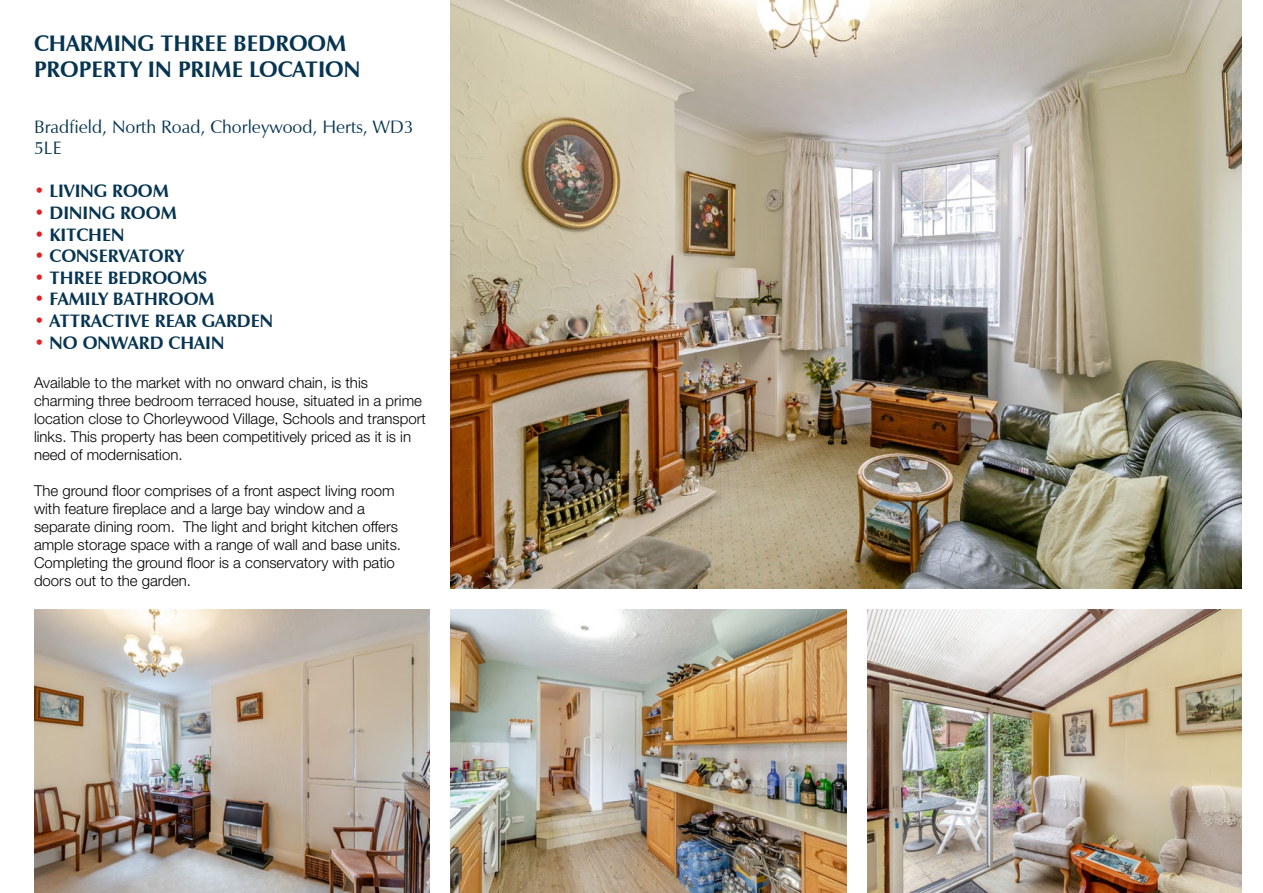
<style>
.page{position:relative;width:1263px;height:893px;background:#fff}
.page>*{position:absolute;margin:0;border:0;box-sizing:border-box;transform-origin:0 0}
.t1{font:700 22.5px/25.5px "Zapf Humanist 601 BT";color:#063451}
.t2{font:700 18px "Zapf Humanist 601 BT";color:#063451}
.t3{font:18px/21.6px "Zapf Humanist 601 BT";color:#063451}
.t4{font:300 15px/18px "Helvetica Neue LT Std";color:#000}
.s1{color:#e22126}
</style>
<div class="page">
<img style="left:867px;top:609px;width:375px;height:284px">
<img style="left:451px;top:609px;width:395px;height:284px">
<img style="left:34px;top:609px;width:395px;height:284px">
<img style="left:451px;top:0;width:791px;height:588px">
<h1 class="t1" style="left:34px;top:31px;width:328px">CHARMING THREE BEDROOM<br>PROPERTY IN PRIME LOCATION</h1>
<p class="t3" style="left:34px;top:116px;width:381px">Bradfield, North Road, Chorleywood, Herts, WD3<br>5LE</p>
<p class="t2" style="left:34px;top:180px;width:136px"><span class="s1">•</span> LIVING ROOM</p>
<p class="t2" style="left:34px;top:202px;width:144px"><span class="s1">•</span> DINING ROOM</p>
<p class="t2" style="left:34px;top:223px;width:92px"><span class="s1">•</span> KITCHEN</p>
<p class="t2" style="left:34px;top:245px;width:152px"><span class="s1">•</span> CONSERVATORY</p>
<p class="t2" style="left:34px;top:266px;width:175px"><span class="s1">•</span> THREE BEDROOMS</p>
<p class="t2" style="left:34px;top:288px;width:182px"><span class="s1">•</span> FAMILY BATHROOM</p>
<p class="t2" style="left:34px;top:310px;width:241px"><span class="s1">•</span> ATTRACTIVE REAR GARDEN</p>
<p class="t2" style="left:34px;top:331px;width:192px"><span class="s1">•</span> NO ONWARD CHAIN</p>
<p class="t4" style="left:34px;top:374px;width:393px">Available to the market with no onward chain, is this charming three bedroom terraced house, situated in a prime location close to Chorleywood Village, Schools and transport links. This property has been competitively priced as it is in need of modernisation.</p>
<p class="t4" style="left:34px;top:482px;width:369px">The ground floor comprises of a front aspect living room with feature fireplace and a large bay window and a separate dining room. The light and bright kitchen offers ample storage space with a range of wall and base units.<br>Completing the ground floor is a conservatory with patio doors out to the garden.</p>
</div>
